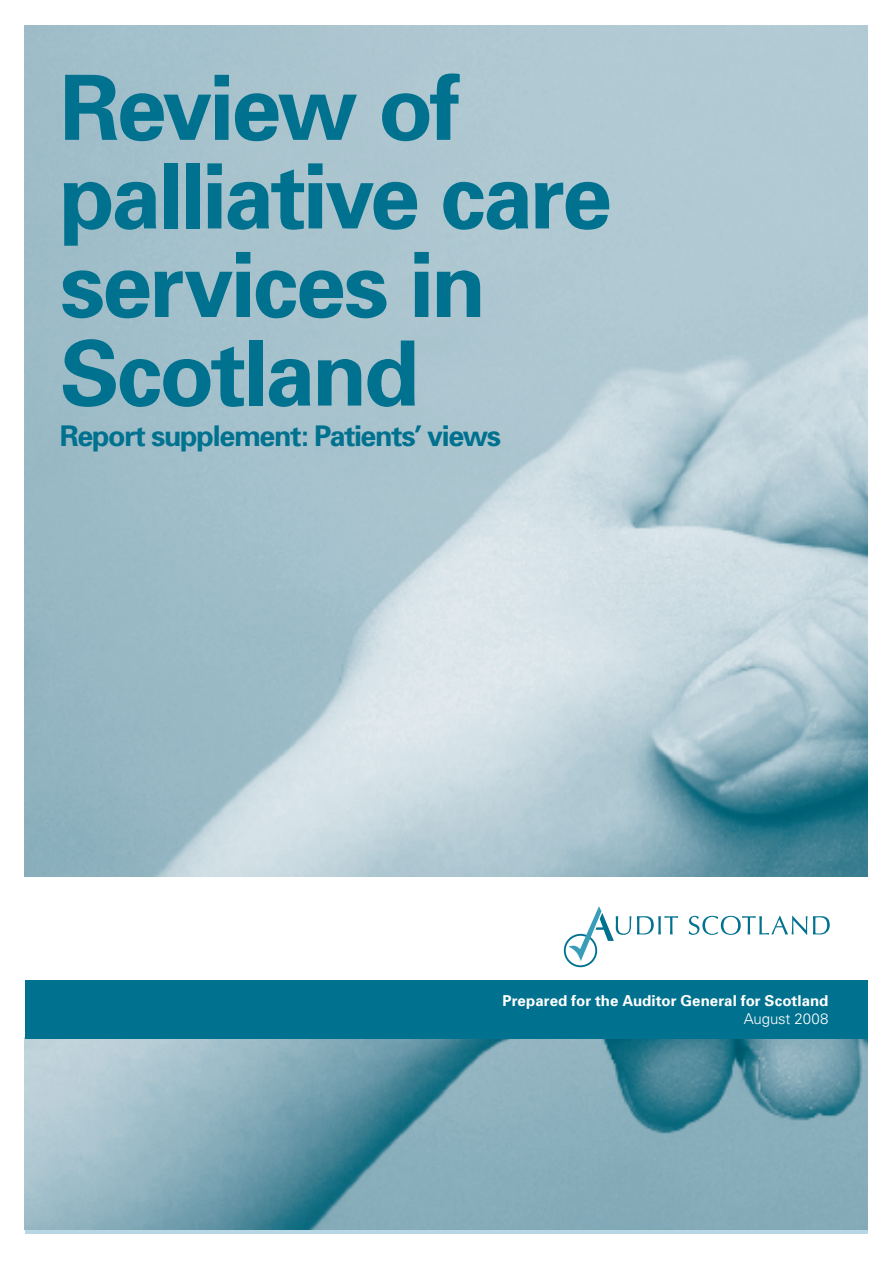
<style>
.page{position:relative;width:893px;height:1263px;background:#fff}
.page>*{position:absolute;margin:0;border:0;box-sizing:border-box;transform-origin:0 0}
.t1{font:700 90px/88.5px "Univers";letter-spacing:-.035em;color:#00718e}
.t2{font:700 28.5px "Univers";letter-spacing:-.045em;color:#00718e}
.t3{font:700 15px "Univers";letter-spacing:.005em;color:#fff}
.t4{font:300 15px "Univers";letter-spacing:-.01em;color:#fff}
</style>
<div class="page">
<img style="left:25px;top:26px;width:842px;height:1203px">
<div style="left:0;top:877px;width:882px;height:160px;background:#fff"></div>
<div style="left:25px;top:980px;width:842px;height:58px;background:#00718e"></div>
<div style="left:564px;top:934px;width:33px;height:33px;border:2px solid #00718e;border-radius:50%"></div>
<svg style="left:569px;top:906px;width:62px;height:55px"></svg>
<svg style="left:637px;top:916px;width:41px;height:18px"></svg>
<svg style="left:689px;top:916px;width:118px;height:19px"></svg>
<svg style="left:813px;top:916px;width:17px;height:18px"></svg>
<p class="t1" style="left:60px;top:64px;width:554px">Review of palliative care services in<br>Scotland</p>
<p class="t2" style="left:60px;top:419px;width:443px">Report supplement: Patients’ views</p>
<p class="t3" style="left:503px;top:991px;width:327px">Prepared for the Auditor General for Scotland</p>
<p class="t4" style="left:744px;top:1009px;width:86px">August 2008</p>
</div>
